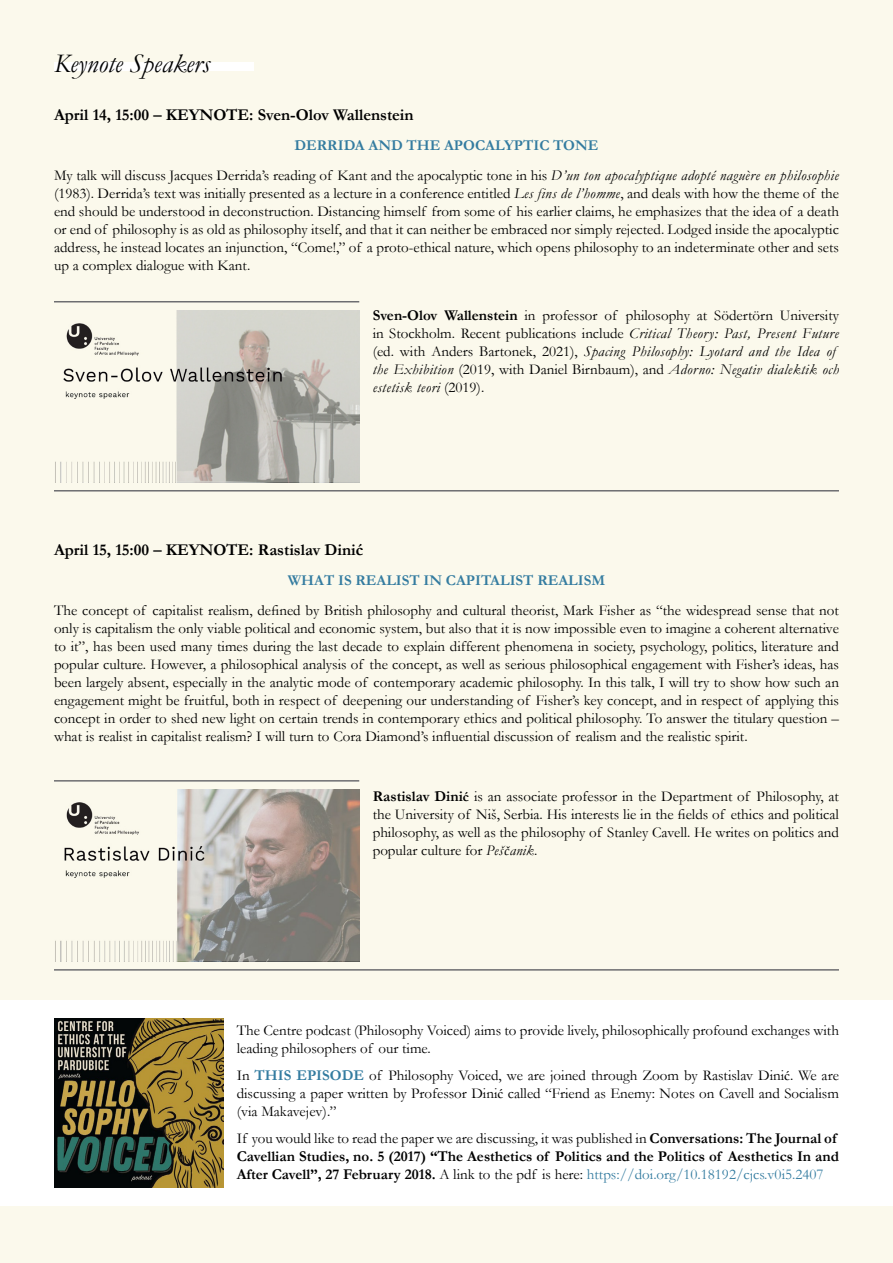
<style>
.page{position:relative;width:893px;height:1263px;background:#fbf9ec}
.page>*{position:absolute;margin:0;border:0;box-sizing:border-box;transform-origin:0 0}
.t1{font:italic 27px "Garamond";color:#000101}
.t2{font:700 16.5px "Garamond";color:#000}
.t3{font:15px/18px "Garamond";color:#000;text-align:justify}
.t4{font:700 15px/18px "Garamond";color:#000}
.t5{font:700 15px "Garamond";color:#347ca0}
.s1{font-weight:700;color:#347ca0}
.s2{font-style:italic}
.s3{font-weight:700}
.s4{font-family:"Athelas"}
.s5{font-family:"Athelas";font-weight:700;font-size:13.5px}
.s6{font-family:"Athelas";font-style:italic;font-size:13.5px}
.s7{font-family:"Athelas";font-size:13.5px}
.s8{font-weight:400}
.s9{font-weight:400;color:#347ca0}
</style>
<div class="page">
<div style="left:54px;top:62px;width:199px;height:9px;background:#fff"></div>
<img style="left:55px;top:310px;width:304px;height:172px">
<img style="left:55px;top:790px;width:304px;height:171px">
<div style="left:0;top:1000px;width:893px;height:206px;background:#fff"></div>
<hr style="left:54px;top:301px;width:305px;height:1px;background:#6d6e71">
<hr style="left:54px;top:780px;width:305px;height:1px;background:#6d6e71">
<hr style="left:54px;top:490px;width:785px;height:1px;background:#6d6e71">
<hr style="left:54px;top:969px;width:785px;height:2px;background:#6d6e71">
<img style="left:54px;top:1018px;width:169px;height:170px">
<h1 class="t1" style="left:54px;top:47px;width:157px">Keynote Speakers</h1>
<p class="t2" style="left:54px;top:105px;width:361px">April 14, 15:00 – KEYNOTE: Sven-Olov Wallenstein</p>
<p class="t3" style="left:54px;top:130px;width:786px;line-height:30px;text-align:center"><span class="s1">DERRIDA AND THE APOCALYPTIC TONE<br></span>My talk will discuss Jacques Derrida’s reading of Kant and the apocalyptic tone in his <span class="s2">D’un ton apocalyptique adopté naguère en philosophie</span></p>
<p class="t3" style="left:54px;top:184px;width:786px">(1983). Derrida’s text was initially presented as a lecture in a conference entitled <span class="s2">Les fins de l’homme</span>, and deals with how the theme of the end should be understood in deconstruction. Distancing himself from some of his earlier claims, he emphasizes that the idea of a death or end of philosophy is as old as philosophy itself, and that it can neither be embraced nor simply rejected. Lodged inside the apocalyptic address, he instead locates an injunction, “Come!,” of a proto-ethical nature, which opens philosophy to an indeterminate other and sets up a complex dialogue with Kant.</p>
<p class="t3" style="left:373px;top:306px;width:468px;text-align:left"><span class="s3">Sven-Olov Wallenstein</span> in professor of philosophy at Södertörn University in Stockholm. Recent publications include <span class="s2">Critical Theory: Past, Present Future </span>(ed. with Anders Bartonek, 2021), <span class="s2">Spacing Philosophy: Lyotard and the Idea of the Exhibition</span> (2019, with Daniel Birnbaum), and <span class="s2">Adorno: Negativ dialektik och estetisk teori</span> (2019).</p>
<p class="t2" style="left:54px;top:539px;width:311px">April 15, 15:00 – KEYNOTE: Rastislav Dini<span class="s4">ć</span></p>
<p class="t5" style="left:288px;top:571px;width:319px">WHAT IS REALIST IN CAPITALIST REALISM</p>
<p class="t3" style="left:54px;top:601px;width:786px">The concept of capitalist realism, defined by British philosophy and cultural theorist, Mark Fisher as “the widespread sense that not only is capitalism the only viable political and economic system, but also that it is now impossible even to imagine a coherent alternative to it”, has been used many times during the last decade to explain different phenomena in society, psychology, politics, literature and popular culture. However, a philosophical analysis of the concept, as well as serious philosophical engagement with Fisher’s ideas, has been largely absent, especially in the analytic mode of contemporary academic philosophy. In this talk, I will try to show how such an engagement might be fruitful, both in respect of deepening our understanding of Fisher’s key concept, and in respect of applying this concept in order to shed new light on certain trends in contemporary ethics and political philosophy. To answer the titulary question – what is realist in capitalist realism? I will turn to Cora Diamond’s influential discussion of realism and the realistic spirit.</p>
<p class="t3" style="left:373px;top:787px;width:468px"><span class="s3">Rastislav Dini</span><span class="s5">ć</span> is an associate professor in the Department of Philosophy, at the University of Niš, Serbia. His interests lie in the fields of ethics and political philosophy, as well as the philosophy of Stanley Cavell. He writes on politics and popular culture for <span class="s2">Peš</span><span class="s6">č</span><span class="s2">anik</span>.</p>
<p class="t3" style="left:237px;top:1021px;width:604px">The Centre podcast (Philosophy Voiced) aims to provide lively, philosophically profound exchanges with leading philosophers of our time.</p>
<p class="t3" style="left:237px;top:1066px;width:604px">In <span class="s1">THIS EPISODE</span> of Philosophy Voiced, we are joined through Zoom by Rastislav Dini<span class="s7">ć</span>. We are discussing a paper written by Professor Dini<span class="s7">ć</span> called “Friend as Enemy: Notes on Cavell and Socialism (via Makavejev).”</p>
<p class="t4" style="left:237px;top:1129px;width:604px"><span class="s8">If you would like to read the paper we are discussing, it was published in</span> Conversations: The Journal of<br>Cavellian Studies, no. 5 (2017) “The Aesthetics of Politics and the Politics of Aesthetics In and<br>After Cavell”, 27 February 2018. <span class="s8">A link to the pdf is here:</span> <span class="s9">https://doi.org/10.18192/cjcs.v0i5.2407</span></p>
</div>
